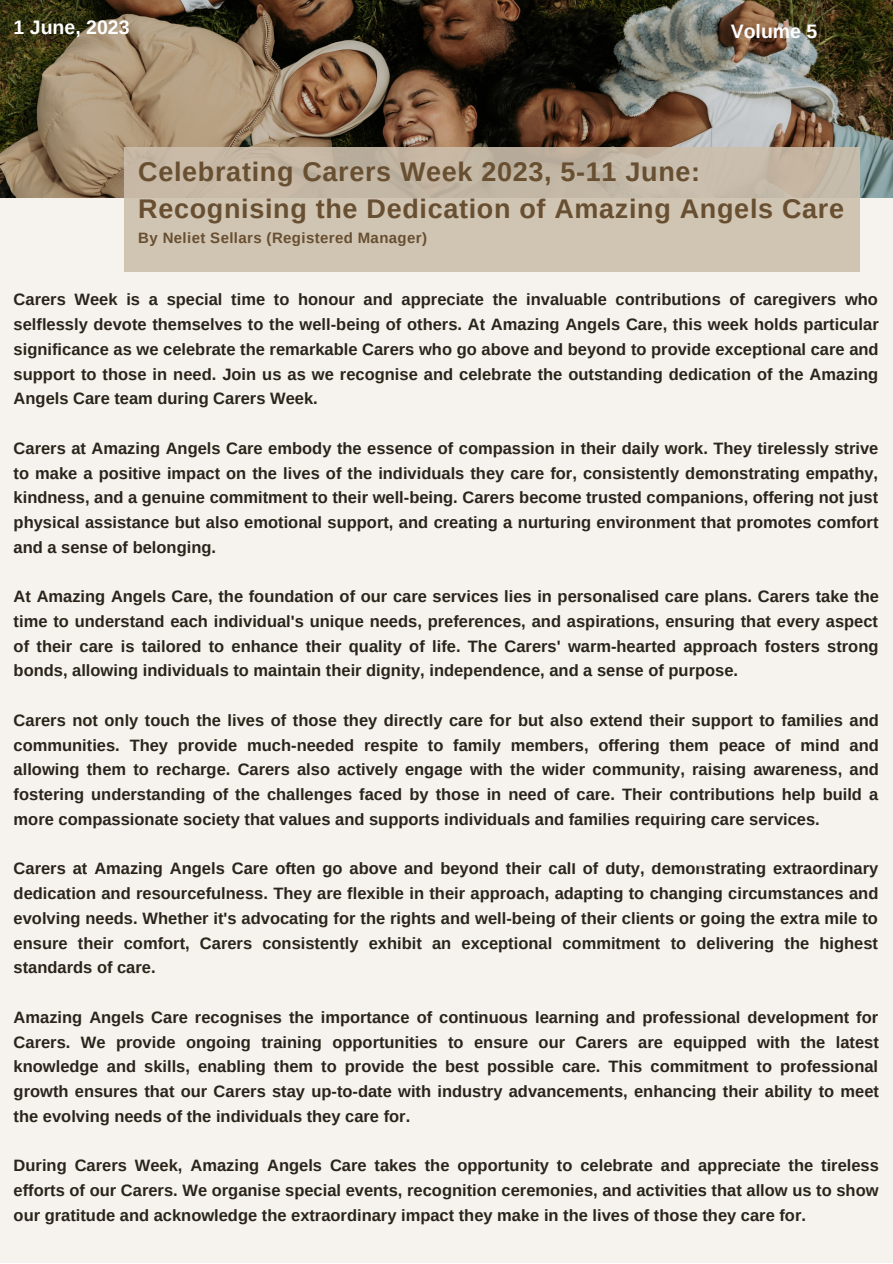
<style>
.page{position:relative;width:893px;height:1264px;background:#fff}
.page>*{position:absolute;margin:0;border:0;box-sizing:border-box;transform-origin:0 0}
.t1{font:700 27px/37px "Arimo";letter-spacing:.025em;color:#684f31}
.t2{font:700 19.5px "Arimo";color:#fff}
.t3{font:700 16.5px/24.8px "Arimo";color:#2a241b;text-align:justify}
.t4{font:700 15px "Arimo";letter-spacing:.025em;color:#684f31}
</style>
<div class="page">
<div style="left:0;top:0;width:892px;height:1262px;background:#f6f3ee"></div>
<img style="left:0;top:0;width:892px;height:197px">
<div style="left:124px;top:147px;width:735px;height:124px;background:linear-gradient(to bottom,#c2b5a3,#d4c8b8)"></div>
<p class="t2" style="left:14px;top:16px;width:117px">1 June, 2023</p>
<p class="t2" style="left:730px;top:21px;width:88px">Volume 5</p>
<p class="t1" style="left:138px;top:153px;width:707px">Celebrating Carers Week 2023, 5-11 June:<br>Recognising the Dedication of Amazing Angels Care</p>
<p class="t4" style="left:138px;top:230px;width:290px">By Neliet Sellars (Registered Manager)</p>
<p class="t3" style="left:14px;top:287px;width:866px">Carers Week is a special time to honour and appreciate the invaluable contributions of caregivers who selflessly devote themselves to the well-being of others. At Amazing Angels Care, this week holds particular significance as we celebrate the remarkable Carers who go above and beyond to provide exceptional care and support to those in need. Join us as we recognise and celebrate the outstanding dedication of the Amazing Angels Care team during Carers Week.</p>
<p class="t3" style="left:14px;top:435px;width:866px">Carers at Amazing Angels Care embody the essence of compassion in their daily work. They tirelessly strive to make a positive impact on the lives of the individuals they care for, consistently demonstrating empathy, kindness, and a genuine commitment to their well-being. Carers become trusted companions, offering not just physical assistance but also emotional support, and creating a nurturing environment that promotes comfort and a sense of belonging.</p>
<p class="t3" style="left:14px;top:584px;width:866px">At Amazing Angels Care, the foundation of our care services lies in personalised care plans. Carers take the time to understand each individual's unique needs, preferences, and aspirations, ensuring that every aspect of their care is tailored to enhance their quality of life. The Carers' warm-hearted approach fosters strong bonds, allowing individuals to maintain their dignity, independence, and a sense of purpose.</p>
<p class="t3" style="left:14px;top:707px;width:866px">Carers not only touch the lives of those they directly care for but also extend their support to families and communities. They provide much-needed respite to family members, offering them peace of mind and allowing them to recharge. Carers also actively engage with the wider community, raising awareness, and fostering understanding of the challenges faced by those in need of care. Their contributions help build a more compassionate society that values and supports individuals and families requiring care services.</p>
<p class="t3" style="left:14px;top:856px;width:866px">Carers at Amazing Angels Care often go above and beyond their call of duty, demonstrating extraordinary dedication and resourcefulness. They are flexible in their approach, adapting to changing circumstances and evolving needs. Whether it's advocating for the rights and well-being of their clients or going the extra mile to ensure their comfort, Carers consistently exhibit an exceptional commitment to delivering the highest standards of care.</p>
<p class="t3" style="left:14px;top:1004px;width:866px">Amazing Angels Care recognises the importance of continuous learning and professional development for Carers. We provide ongoing training opportunities to ensure our Carers are equipped with the latest knowledge and skills, enabling them to provide the best possible care. This commitment to professional growth ensures that our Carers stay up-to-date with industry advancements, enhancing their ability to meet the evolving needs of the individuals they care for.</p>
<p class="t3" style="left:14px;top:1153px;width:866px">During Carers Week, Amazing Angels Care takes the opportunity to celebrate and appreciate the tireless efforts of our Carers. We organise special events, recognition ceremonies, and activities that allow us to show our gratitude and acknowledge the extraordinary impact they make in the lives of those they care for.</p>
</div>
